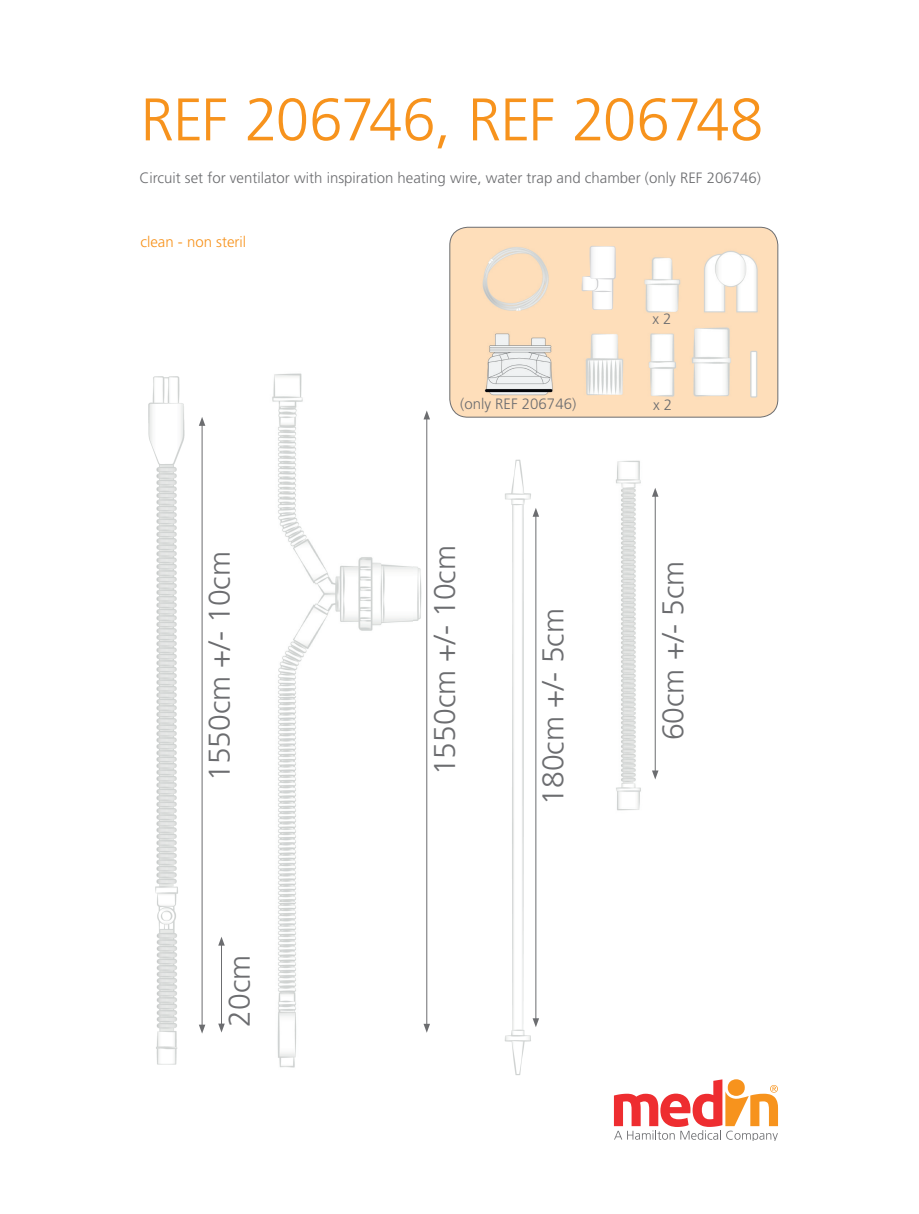
<style>
.page{position:relative;width:919px;height:1214px;background:#fff}
.page>*{position:absolute;margin:0;border:0;box-sizing:border-box;transform-origin:0 0}
.t1{font:300 60px "Frutiger LT Std";letter-spacing:-.025em;color:#f7931d}
.t2{font:300 30px "Frutiger LT Std";color:#6c6d70}
.t3{font:300 15px "Frutiger LT Std";color:#6c6d70}
.t4{font:300 15px "Frutiger LT Std";color:#f7931d}
</style>
<div class="page">
<svg style="left:614px;top:1079px;width:164px;height:61px"></svg>
<img style="left:148px;top:376px;width:55px;height:689px">
<img style="left:272px;top:373px;width:186px;height:695px">
<img style="left:504px;top:459px;width:33px;height:616px">
<div style="left:450px;top:227px;width:327px;height:190px;background:#fedeba;border-radius:18px"></div>
<div style="left:449px;top:227px;width:329px;height:190px;border:1px solid #6c6d70;border-radius:18px"></div>
<img style="left:648px;top:333px;width:28px;height:64px">
<img style="left:585px;top:333px;width:39px;height:62px">
<img style="left:691px;top:327px;width:40px;height:70px">
<img style="left:644px;top:257px;width:37px;height:56px">
<img style="left:750px;top:350px;width:8px;height:48px">
<img style="left:482px;top:247px;width:67px;height:63px">
<hr style="left:202px;top:423px;width:1px;height:604px;background:#6c6d70">
<svg style="left:199px;top:417px;width:6px;height:9px"></svg>
<svg style="left:199px;top:1024px;width:6px;height:9px"></svg>
<hr style="left:535px;top:514px;width:1px;height:506px;background:#6c6d70">
<svg style="left:532px;top:508px;width:7px;height:9px"></svg>
<svg style="left:532px;top:1018px;width:7px;height:9px"></svg>
<hr style="left:426px;top:417px;width:1px;height:609px;background:#6c6d70">
<svg style="left:423px;top:410px;width:7px;height:9px"></svg>
<svg style="left:423px;top:1023px;width:7px;height:9px"></svg>
<hr style="left:221px;top:943px;width:1px;height:83px;background:#6c6d70">
<svg style="left:218px;top:937px;width:7px;height:8px"></svg>
<svg style="left:218px;top:1023px;width:7px;height:9px"></svg>
<img style="left:484px;top:333px;width:69px;height:62px">
<img style="left:616px;top:460px;width:43px;height:351px">
<hr style="left:655px;top:494px;width:1px;height:279px;background:#6c6d70">
<svg style="left:652px;top:488px;width:6px;height:9px"></svg>
<svg style="left:652px;top:770px;width:6px;height:9px"></svg>
<svg style="left:581px;top:246px;width:35px;height:64px"></svg>
<img style="left:704px;top:250px;width:54px;height:63px">
<h1 class="t1" style="left:140px;top:86px;width:624px">REF 206746, REF 206748</h1>
<p class="t3" style="left:139px;top:169px;width:623px">Circuit set for ventilator with inspiration heating wire, water trap and chamber (only REF 206746)</p>
<p class="t4" style="left:140px;top:233px;width:107px">clean - non steril</p>
<p class="t3" style="left:652px;top:310px;width:21px">x 2</p>
<p class="t3" style="left:460px;top:395px;width:117px">(only REF 206746)</p>
<p class="t3" style="left:653px;top:396px;width:21px">x 2</p>
<h2 class="t2" style="left:202px;top:781px;width:231px;rotate:-90deg">1550cm +/- 10cm</h2>
<h2 class="t2" style="left:428px;top:775px;width:231px;rotate:-90deg">1550cm +/- 10cm</h2>
<h2 class="t2" style="left:222px;top:1026px;width:73px;rotate:-90deg">20cm</h2>
<h2 class="t2" style="left:536px;top:804px;width:198px;rotate:-90deg">180cm +/- 5cm</h2>
<h2 class="t2" style="left:656px;top:740px;width:181px;rotate:-90deg">60cm +/- 5cm</h2>
</div>
